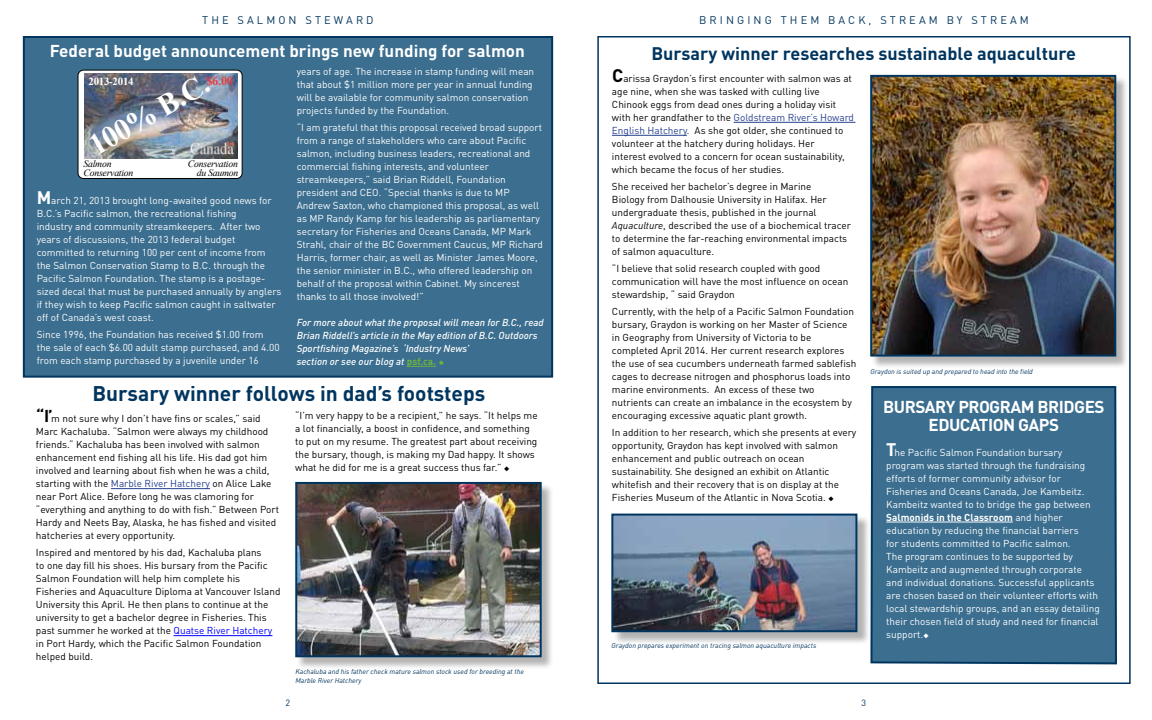
<style>
.page{position:relative;width:1152px;height:720px;background:#fff}
.page>*{position:absolute;margin:0;border:0;box-sizing:border-box;transform-origin:0 0}
.t1{font:700 30px "Times New Roman";color:#fff}
.t2{font:700 21px "DINOT";color:#00355f}
.t3{font:700 18px "DINOT";color:#00355f}
.t4{font:700 17px "DINOT";color:#fff}
.t5{font:700 17px/18px "DINOT";letter-spacing:-.03em;color:#fff;text-align:center}
.t6{font:700 12.4px "Times New Roman";color:#e03e42}
.t7{font:11px "DINOT";letter-spacing:.28em;color:#00355f}
.t8{font:700 10.9px "Times New Roman";letter-spacing:-.025em;color:#fff}
.t9{font:10px/13px "DINOT";color:#000}
.t10{font:10px/13px "DINOT";color:#fff}
.t11{font:italic 500 10px/13px "DINOT";color:#fff}
.t12{font:italic 9.8px/9px "Times New Roman";letter-spacing:-.025em;color:#000}
.t13{font:9px "DINOT";color:#00355f}
.t14{font:italic 7px/9px "DINOT";color:#00355f}
.s1{font-weight:700;font-size:18px}
.s2{font-weight:700;font-style:normal;color:#6cb33f}
.s3{color:#6cb33f}
.s4{font-weight:700;font-size:17px}
.s5{color:#25408f}
.s6{color:#00f}
.s7{font-style:italic}
.s8{font-weight:700}
</style>
<div class="page">
<div style="left:23px;top:36px;width:530px;height:342px;background:#3b6e8f;border:2px solid #00355f"></div>
<hr style="left:111px;top:488px;width:99px;height:1px;background:#25408f">
<hr style="left:174px;top:635px;width:98px;height:1px;background:#00f">
<div style="left:297px;top:484px;width:257px;height:186px;background:#000;opacity:.3"></div>
<img style="left:298px;top:485px;width:241px;height:169px">
<div style="left:295px;top:482px;width:247px;height:175px;border:2px solid #00355f"></div>
<svg style="left:407px;top:366px;width:29px;height:1px"></svg>
<div style="left:78px;top:70px;width:164px;height:108px;background:#fff;border-radius:5px"></div>
<div style="left:78px;top:70px;width:164px;height:109px;border:1px solid #000;border-radius:5px"></div>
<img style="left:84px;top:73px;width:153px;height:86px">
<img style="left:191px;top:142px;width:43px;height:13px">
<hr style="left:734px;top:122px;width:121px;height:1px;background:#25408f">
<hr style="left:612px;top:135px;width:75px;height:1px;background:#25408f">
<div style="left:613px;top:515px;width:257px;height:129px;background:#000;opacity:.3"></div>
<img style="left:614px;top:517px;width:240px;height:112px">
<div style="left:611px;top:514px;width:246px;height:118px;border:2px solid #00355f"></div>
<div style="left:872px;top:77px;width:257px;height:292px;background:#000;opacity:.3"></div>
<img style="left:873px;top:78px;width:240px;height:276px">
<div style="left:870px;top:75px;width:246px;height:282px;border:2px solid #00355f"></div>
<div style="left:869px;top:386px;width:248px;height:279px;background:#3b6e8f"></div>
<hr style="left:886px;top:522px;width:127px;height:1px;background:#fff">
<p class="t7" style="left:202px;top:13px;width:173px">THE SALMON STEWARD</p>
<h3 class="t4" style="left:50px;top:39px;width:477px">Federal budget announcement brings new funding for salmon</h3>
<h1 class="t1" style="left:81px;top:130px;width:135px;rotate:-30deg">100% B.C.</h1>
<p class="t8" style="left:89px;top:74px;width:47px">2013-2014</p>
<p class="t6" style="left:206px;top:72px;width:28px">$6.00</p>
<p class="t12" style="left:83px;top:159px;width:52px">Salmon<br>Conservation</p>
<p class="t12" style="left:188px;top:158px;width:52px;text-align:right">Conservation du Saumon</p>
<p class="t10" style="left:37px;top:194px;width:246px"><span class="s1">M</span>arch 21, 2013 brought long-awaited good news for B.C.’s Pacific salmon, the recreational fishing<br>industry and community streamkeepers. After two years of discussions, the 2013 federal budget committed to returning 100 per cent of income from the Salmon Conservation Stamp to B.C. through the Pacific Salmon Foundation. The stamp is a postage&shy;sized decal that must be purchased annually by anglers if they wish to keep Pacific salmon caught in saltwater off of Canada’s west coast.</p>
<p class="t10" style="left:37px;top:328px;width:244px">Since 1996, the Foundation has received $1.00 from the sale of each $6.00 adult stamp purchased, and 4.00 from each stamp purchased by a juvenile under 16</p>
<p class="t10" style="left:297px;top:65px;width:239px">years of age. The increase in stamp funding will mean that about $1 million more per year in annual funding will be available for community salmon conservation projects funded by the Foundation.</p>
<p class="t10" style="left:297px;top:121px;width:248px">“I am grateful that this proposal received broad support from a range of stakeholders who care about Pacific salmon, including business leaders, recreational and commercial fishing interests, and volunteer streamkeepers,” said Brian Riddell, Foundation president and CEO. “Special thanks is due to MP Andrew Saxton, who championed this proposal, as well as MP Randy Kamp for his leadership as parliamentary secretary for Fisheries and Oceans Canada, MP Mark Strahl, chair of the BC Government Caucus, MP Richard Harris, former chair, as well as Minister James Moore, the senior minister in B.C., who offered leadership on behalf of the proposal within Cabinet. My sincerest thanks to all those involved!”</p>
<p class="t11" style="left:297px;top:316px;width:249px">For more about what the proposal will mean for B.C., read Brian Riddell’s article in the May edition of B.C. Outdoors Sportfishing Magazine’s ‘Industry News’<br>section or see our blog at <span class="s2">psf.ca.</span> <span class="s3">◆</span></p>
<h2 class="t2" style="left:92px;top:380px;width:394px">Bursary winner follows in dad’s footsteps</h2>
<p class="t9" style="left:295px;top:409px;width:244px">“I’m very happy to be a recipient,” he says. “It helps me a lot financially, a boost in confidence, and something to put on my resume. The greatest part about receiving the bursary, though, is making my Dad happy. It shows what he did for me is a great success thus far.” ◆</p>
<p class="t9" style="left:36px;top:412px;width:245px"><span class="s4">“I’</span>m not sure why I don’t have fins or scales,” said Marc Kachaluba. “Salmon were always my childhood friends.“ Kachaluba has been involved with salmon enhancement end fishing all his life. His dad got him involved and learning about fish when he was a child, starting with the <span class="s5">Marble River Hatchery</span> on Alice Lake near Port Alice. Before long he was clamoring for “everything and anything to do with fish.” Between Port Hardy and Neets Bay, Alaska, he has fished and visited hatcheries at every opportunity.</p>
<p class="t9" style="left:36px;top:546px;width:246px">Inspired and mentored by his dad, Kachaluba plans<br>to one day fill his shoes. His bursary from the Pacific Salmon Foundation will help him complete his Fisheries and Aquaculture Diploma at Vancouver Island University this April. He then plans to continue at the university to get a bachelor degree in Fisheries. This past summer he worked at the <span class="s6">Quatse River Hatchery </span>in Port Hardy, which the Pacific Salmon Foundation helped build.</p>
<p class="t14" style="left:296px;top:667px;width:230px">Kachaluba and his father check mature salmon stock used for breeding at the<br>Marble River Hatchery</p>
<p class="t7" style="left:699px;top:13px;width:331px">BRINGING THEM BACK, STREAM BY STREAM</p>
<h3 class="t3" style="left:651px;top:42px;width:426px">Bursary winner researches sustainable aquaculture</h3>
<p class="t9" style="left:612px;top:72px;width:244px"><span class="s1">C</span>arissa Graydon’s first encounter with salmon was at age nine, when she was tasked with culling live Chinook eggs from dead ones during a holiday visit with her grandfather to the <span class="s5">Goldstream River’s Howard English Hatchery.</span> As she got older, she continued to volunteer at the hatchery during holidays. Her<br>interest evolved to a concern for ocean sustainability, which became the focus of her studies.</p>
<p class="t9" style="left:612px;top:180px;width:241px">She received her bachelor’s degree in Marine<br>Biology from Dalhousie University in Halifax. Her undergraduate thesis, published in the journal <span class="s7">Aquaculture</span>, described the use of a biochemical tracer to determine the far-reaching environmental impacts of salmon aquaculture.</p>
<p class="t9" style="left:612px;top:262px;width:238px">“I believe that solid research coupled with good communication will have the most influence on ocean stewardship, “ said Graydon</p>
<p class="t9" style="left:612px;top:305px;width:246px">Currently, with the help of a Pacific Salmon Foundation bursary, Graydon is working on her Master of Science in Geography from University of Victoria to be completed April 2014. Her current research explores the use of sea cucumbers underneath farmed sablefish cages to decrease nitrogen and phosphorus loads into marine environments. An excess of these two nutrients can create an imbalance in the ecosystem by encouraging excessive aquatic plant growth.</p>
<p class="t9" style="left:612px;top:426px;width:246px">In addition to her research, which she presents at every opportunity, Graydon has kept involved with salmon enhancement and public outreach on ocean sustainability. She designed an exhibit on Atlantic whitefish and their recovery that is on display at the Fisheries Museum of the Atlantic in Nova Scotia. ◆</p>
<p class="t14" style="left:612px;top:640px;width:206px">Graydon prepares experiment on tracing salmon aquaculture impacts</p>
<p class="t14" style="left:870px;top:367px;width:164px">Graydon is suited up and prepared to head into the field</p>
<h3 class="t5" style="left:883px;top:397px;width:223px">BURSARY PROGRAM BRIDGES<br>EDUCATION GAPS</h3>
<p class="t10" style="left:886px;top:445px;width:215px"><span class="s1">T</span>he Pacific Salmon Foundation bursary program was started through the fundraising efforts of former community advisor for Fisheries and Oceans Canada, Joe Kambeitz.<br>Kambeitz wanted to to bridge the gap between <span class="s8">Salmonids in the Classroom</span> and higher education by reducing the financial barriers<br>for students committed to Pacific salmon.<br>The program continues to be supported by Kambeitz and augmented through corporate and individual donations. Successful applicants are chosen based on their volunteer efforts with local stewardship groups, and an essay detailing their chosen field of study and need for financial support.◆</p>
<p class="t13" style="left:286px;top:697px;width:6px">2</p>
<p class="t13" style="left:862px;top:697px;width:6px">3</p>
</div>
